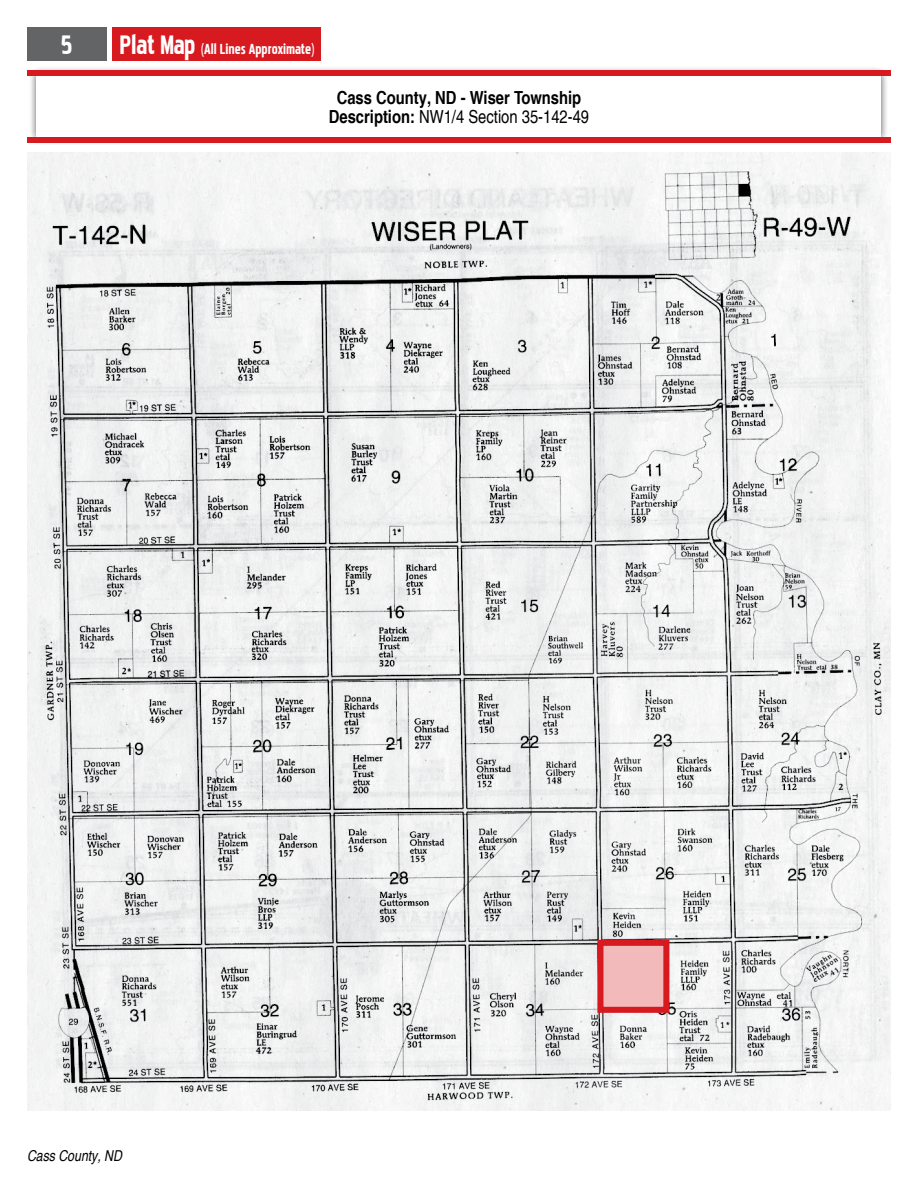
<style>
.page{position:relative;width:918px;height:1188px;background:#fff}
.page>*{position:absolute;margin:0;border:0;box-sizing:border-box;transform-origin:0 0}
.t1{font:33px "Pakenham";color:#fff}
.t2{font:700 condensed 18px/19.5px "Helvetica LT Pro";color:#000;text-align:center}
.t3{font:18px "Pakenham";color:#fff}
.t4{font:italic condensed 15px "Helvetica LT Pro";color:#000}
.s1{font-size:33px}
.s2{font-weight:400}
</style>
<div class="page">
<div style="left:27px;top:27px;width:79px;height:33px;background:#636466"></div>
<div style="left:113px;top:27px;width:208px;height:33px;background:#d71920"></div>
<div style="left:28px;top:65px;width:861px;height:80px;background:#000;opacity:.75"></div>
<div style="left:37px;top:74px;width:844px;height:63px;background:#fff"></div>
<div style="left:27px;top:70px;width:864px;height:6px;background:#d71920"></div>
<div style="left:27px;top:137px;width:864px;height:6px;background:#d71920"></div>
<img style="left:27px;top:153px;width:864px;height:957px">
<div style="left:597px;top:940px;width:72px;height:73px;background:#f3babc;border:6px solid #d71920"></div>
<h1 class="t1" style="left:61px;top:30px;width:13px">5</h1>
<p class="t3" style="left:119px;top:41px;width:197px"><span class="s1">Plat Map</span> (All Lines Approximate)</p>
<p class="t2" style="left:329px;top:88px;width:262px">Cass County, ND - Wiser Township<br>Description: <span class="s2">NW1/4 Section 35-142-49</span></p>
<p class="t4" style="left:27px;top:1147px;width:97px">Cass County, ND</p>
</div>
